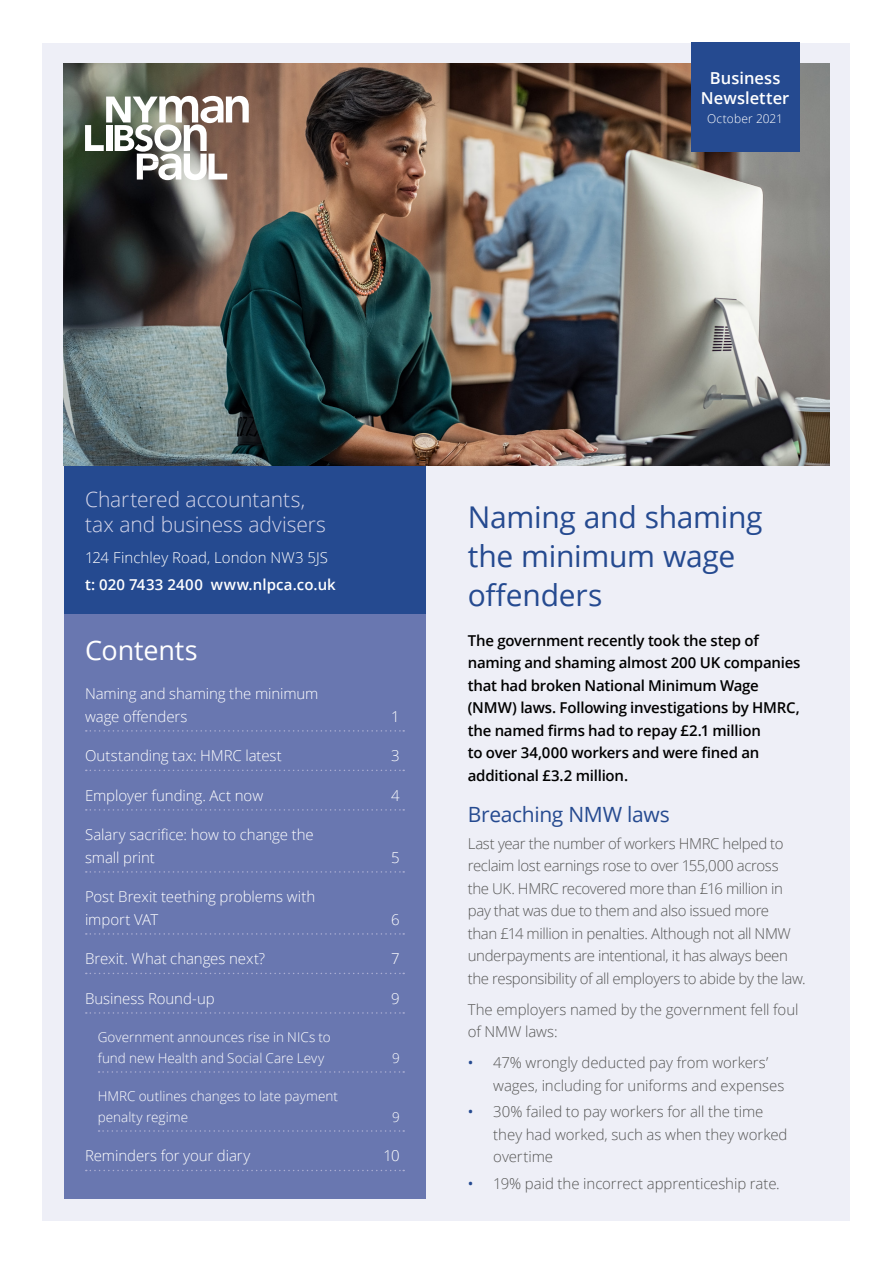
<style>
.page{position:relative;width:893px;height:1263px;background:#fff}
.page>*{position:absolute;margin:0;border:0;box-sizing:border-box;transform-origin:0 0}
.Head2{font:30px/39px "Open Sans";letter-spacing:-.01em;color:#254a90}
.Contents_Head{font:27px "Open Sans";letter-spacing:-.005em;color:#fff}
.t1{font:300 21px/25.2px "Open Sans";letter-spacing:-.005em;color:#d5d6ea}
.Head3{font:21px "Open Sans";letter-spacing:-.015em;color:#254a90}
.t2{font:600 16.5px/19.8px "Open Sans";letter-spacing:.005em;color:#fff;text-align:center}
.Body{font:300 15px/22.5px "Open Sans";letter-spacing:-.015em;color:#575756}
.Contents_Text{font:300 15px/22.5px "Open Sans";letter-spacing:-.005em;color:#fff}
.first_para{font:600 15px/22.5px "Open Sans";letter-spacing:-.015em;color:#000}
.t3{font:600 15px "Open Sans";letter-spacing:.015em;color:#fff}
.Contents_Text_2{font:300 13.5px/21px "Open Sans";color:#fff}
.t4{font:300 12px "Open Sans";letter-spacing:.015em;color:#fff}
.s1{font-weight:400;color:#254a90}
</style>
<div class="page">
<div style="left:43px;top:43px;width:807px;height:1177px;background:#eeeff7"></div>
<img style="left:64px;top:64px;width:765px;height:402px">
<div style="left:64px;top:613px;width:361px;height:586px;background:#6977b0"></div>
<svg style="left:86px;top:730px;width:318px;height:2px"></svg>
<svg style="left:86px;top:770px;width:318px;height:1px"></svg>
<svg style="left:86px;top:809px;width:318px;height:2px"></svg>
<svg style="left:86px;top:871px;width:318px;height:2px"></svg>
<svg style="left:86px;top:933px;width:318px;height:2px"></svg>
<svg style="left:86px;top:973px;width:318px;height:1px"></svg>
<svg style="left:86px;top:1012px;width:318px;height:2px"></svg>
<svg style="left:99px;top:1071px;width:305px;height:2px"></svg>
<svg style="left:99px;top:1130px;width:305px;height:2px"></svg>
<svg style="left:86px;top:1170px;width:318px;height:1px"></svg>
<svg style="left:85px;top:96px;width:164px;height:84px"></svg>
<div style="left:64px;top:466px;width:361px;height:147px;background:#254a90"></div>
<div style="left:691px;top:43px;width:108px;height:109px;background:#254a90"></div>
<p class="t2" style="left:701px;top:68px;width:90px">Business<br>Newsletter</p>
<p class="t4" style="left:707px;top:110px;width:78px">October 2021</p>
<p class="t1" style="left:85px;top:486px;width:243px">Chartered accountants, tax and business advisers</p>
<p class="Contents_Text" style="left:85px;top:546px;width:244px">124 Finchley Road, London NW3 5JS</p>
<p class="t3" style="left:85px;top:574px;width:252px">t: 020 7433 2400 www.nlpca.co.uk</p>
<p class="Contents_Head" style="left:85px;top:631px;width:114px">Contents</p>
<p class="Contents_Text" style="left:85px;top:682px;width:235px">Naming and shaming the minimum wage offenders</p>
<p class="Contents_Text" style="left:391px;top:704px;width:10px">1</p>
<p class="Contents_Text" style="left:85px;top:744px;width:198px">Outstanding tax: HMRC latest</p>
<p class="Contents_Text" style="left:391px;top:744px;width:10px">3</p>
<p class="Contents_Text" style="left:85px;top:783px;width:180px">Employer funding. Act now</p>
<p class="Contents_Text" style="left:391px;top:783px;width:10px">4</p>
<p class="Contents_Text" style="left:85px;top:823px;width:230px">Salary sacrifice: how to change the small print</p>
<p class="Contents_Text" style="left:391px;top:845px;width:10px">5</p>
<p class="Contents_Text" style="left:85px;top:885px;width:232px">Post Brexit teething problems with import VAT</p>
<p class="Contents_Text" style="left:391px;top:907px;width:10px">6</p>
<p class="Contents_Text" style="left:85px;top:947px;width:182px">Brexit. What changes next?</p>
<p class="Contents_Text" style="left:391px;top:947px;width:10px">7</p>
<p class="Contents_Text" style="left:85px;top:986px;width:131px">Business Round-up</p>
<p class="Contents_Text" style="left:391px;top:986px;width:10px">9</p>
<p class="Contents_Text_2" style="left:98px;top:1026px;width:235px">Government announces rise in NICs to fund new Health and Social Care Levy</p>
<p class="Contents_Text_2" style="left:392px;top:1047px;width:9px">9</p>
<p class="Contents_Text_2" style="left:98px;top:1085px;width:242px">HMRC outlines changes to late payment penalty regime</p>
<p class="Contents_Text_2" style="left:392px;top:1106px;width:9px">9</p>
<p class="Contents_Text" style="left:85px;top:1144px;width:167px">Reminders for your diary</p>
<p class="Contents_Text" style="left:383px;top:1144px;width:18px">10</p>
<p class="Head2" style="left:468px;top:497px;width:296px">Naming and shaming the minimum wage offenders</p>
<p class="first_para" style="left:468px;top:629px;width:334px">The government recently took the step of naming and shaming almost 200 UK companies that had broken National Minimum Wage (NMW) laws. Following investigations by HMRC, the named firms had to repay £2.1 million<br>to over 34,000 workers and were fined an additional £3.2 million.</p>
<p class="Head3" style="left:468px;top:800px;width:204px">Breaching NMW laws</p>
<p class="Body" style="left:468px;top:831px;width:339px">Last year the number of workers HMRC helped to reclaim lost earnings rose to over 155,000 across<br>the UK. HMRC recovered more than £16 million in pay that was due to them and also issued more<br>than £14 million in penalties. Although not all NMW underpayments are intentional, it has always been the responsibility of all employers to abide by the law.</p>
<p class="Body" style="left:468px;top:997px;width:332px">The employers named by the government fell foul of NMW laws:</p>
<p class="Body" style="left:493px;top:1051px;width:293px;text-indent:-26px"><span class="s1">•</span> 47% wrongly deducted pay from workers’ wages, including for uniforms and expenses</p>
<p class="Body" style="left:493px;top:1100px;width:296px;text-indent:-26px"><span class="s1">•</span> 30% failed to pay workers for all the time they had worked, such as when they worked overtime</p>
<p class="Body" style="left:468px;top:1172px;width:314px"><span class="s1">•</span> 19% paid the incorrect apprenticeship rate.</p>
</div>
